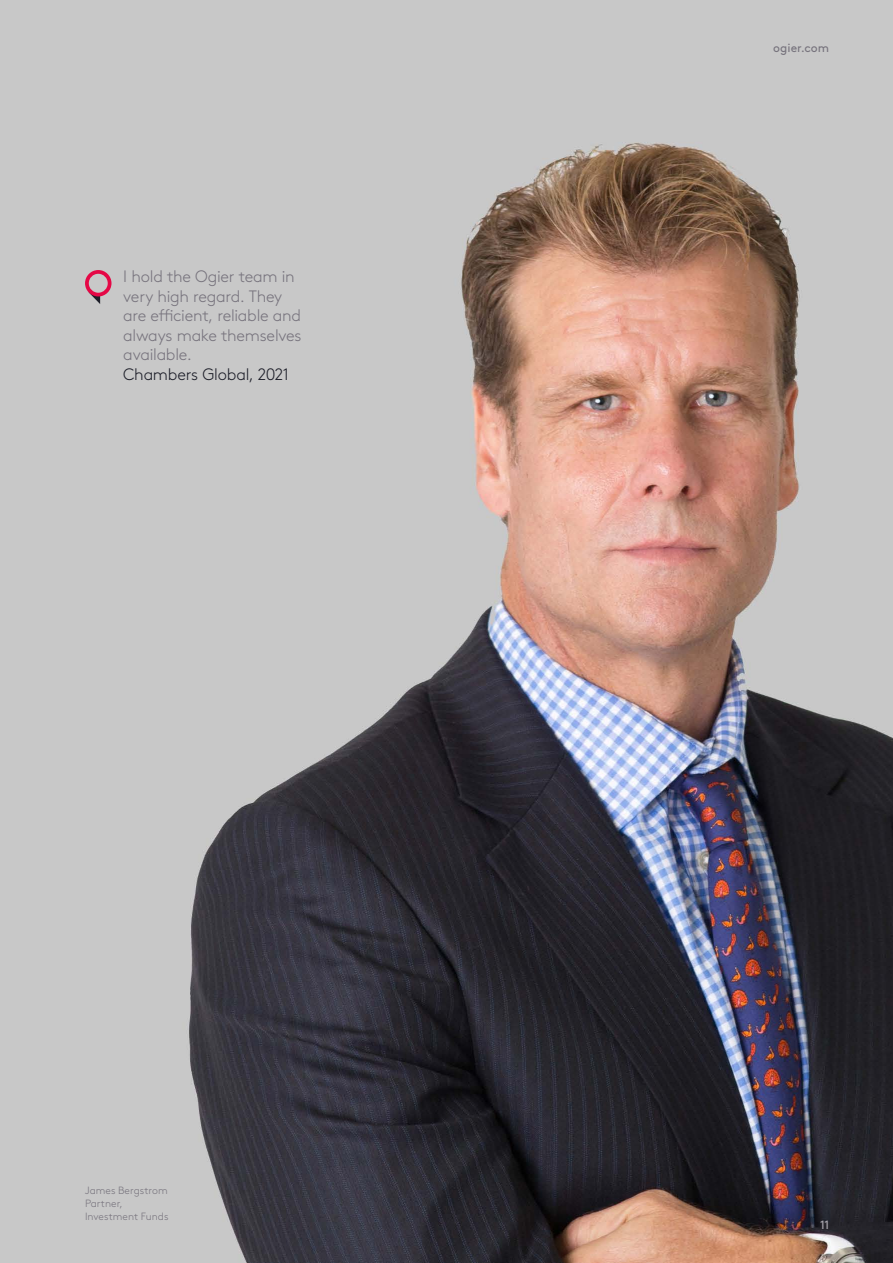
<style>
.page{position:relative;width:893px;height:1263px;background:#fff}
.page>*{position:absolute;margin:0;border:0;box-sizing:border-box;transform-origin:0 0}
.t1{font:300 16.5px/19.5px "Brown Std";letter-spacing:-.015em;color:#77737d}
.t2{font:300 16.5px "Brown Std";letter-spacing:-.015em;color:#1d1e29}
.t3{font:12px "Brown Std";color:#77737d}
.t4{font:12px "Brown Std";color:#a8a5ac}
.t5{font:300 10.5px/12.6px "Brown Std";color:#77737d}
</style>
<div class="page">
<img style="left:0;top:0;width:893px;height:1263px">
<svg style="left:85px;top:270px;width:26px;height:34px"></svg>
<p class="t1" style="left:123px;top:267px;width:180px">I hold the Ogier team in very high regard. They are efficient, reliable and always make themselves available.</p>
<p class="t2" style="left:123px;top:365px;width:167px">Chambers Global, 2021</p>
<p class="t5" style="left:85px;top:1184px;width:85px">James Bergstrom<br>Partner,<br>Investment Funds</p>
<p class="t3" style="left:773px;top:40px;width:57px">ogier.com</p>
<p class="t4" style="left:820px;top:1218px;width:11px">11</p>
</div>
